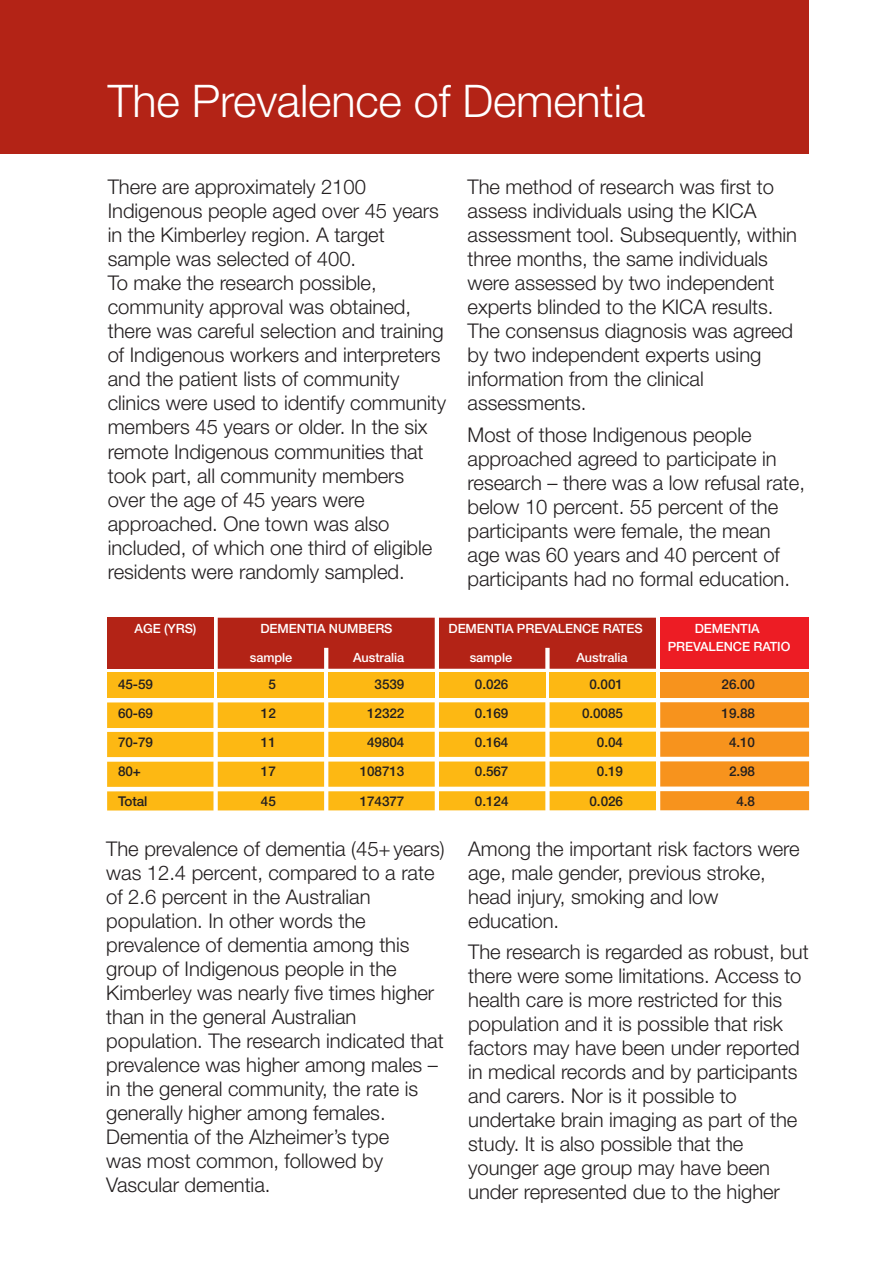
<style>
.page{position:relative;width:895px;height:1265px;background:#fff}
.page>*{position:absolute;margin:0;border:0;box-sizing:border-box;transform-origin:0 0}
.t1{font:300 45px "Helvetica Neue";letter-spacing:-.005em;color:#fff}
.t2{font:300 20.25px/24px "Helvetica Neue";letter-spacing:-.005em;color:#231f20}
.t3{font:500 13.5px "Helvetica Neue";letter-spacing:-.005em;color:#231f20}
.t4{font:500 12.75px/18px "Helvetica Neue";letter-spacing:-.005em;color:#fff;text-align:center}
</style>
<div class="page">
<div style="left:107px;top:617px;width:106px;height:51px;background:#b32316"></div>
<div style="left:107px;top:672px;width:106px;height:26px;background:#fdb813"></div>
<div style="left:107px;top:702px;width:106px;height:26px;background:#fdb813"></div>
<div style="left:107px;top:731px;width:106px;height:26px;background:#fdb813"></div>
<div style="left:107px;top:761px;width:106px;height:25px;background:#fdb813"></div>
<div style="left:107px;top:791px;width:106px;height:19px;background:#fdb813"></div>
<div style="left:218px;top:672px;width:106px;height:26px;background:#fdb813"></div>
<div style="left:218px;top:702px;width:106px;height:26px;background:#fdb813"></div>
<div style="left:218px;top:731px;width:106px;height:26px;background:#fdb813"></div>
<div style="left:218px;top:761px;width:106px;height:25px;background:#fdb813"></div>
<div style="left:218px;top:791px;width:106px;height:19px;background:#fdb813"></div>
<div style="left:328px;top:672px;width:106px;height:26px;background:#fdb813"></div>
<div style="left:328px;top:702px;width:106px;height:26px;background:#fdb813"></div>
<div style="left:328px;top:731px;width:106px;height:26px;background:#fdb813"></div>
<div style="left:328px;top:761px;width:106px;height:25px;background:#fdb813"></div>
<div style="left:328px;top:791px;width:106px;height:19px;background:#fdb813"></div>
<div style="left:439px;top:672px;width:106px;height:26px;background:#fdb813"></div>
<div style="left:439px;top:702px;width:106px;height:26px;background:#fdb813"></div>
<div style="left:439px;top:731px;width:106px;height:26px;background:#fdb813"></div>
<div style="left:439px;top:761px;width:106px;height:25px;background:#fdb813"></div>
<div style="left:439px;top:791px;width:106px;height:19px;background:#fdb813"></div>
<div style="left:549px;top:672px;width:107px;height:26px;background:#fdb813"></div>
<div style="left:218px;top:617px;width:438px;height:51px;background:#b32316"></div>
<div style="left:549px;top:702px;width:107px;height:25px;background:#fdb813"></div>
<div style="left:549px;top:731px;width:107px;height:25px;background:#fdb813"></div>
<div style="left:549px;top:761px;width:107px;height:25px;background:#fdb813"></div>
<div style="left:549px;top:791px;width:107px;height:19px;background:#fdb813"></div>
<div style="left:660px;top:617px;width:149px;height:51px;background:#ed1c24"></div>
<div style="left:660px;top:672px;width:149px;height:26px;background:#f7931d"></div>
<div style="left:660px;top:702px;width:149px;height:25px;background:#f7931d"></div>
<div style="left:660px;top:731px;width:149px;height:25px;background:#f7931d"></div>
<div style="left:660px;top:761px;width:149px;height:25px;background:#f7931d"></div>
<div style="left:660px;top:791px;width:149px;height:19px;background:#f7931d"></div>
<div style="left:1px;top:1px;width:808px;height:153px;background:#b32316"></div>
<h1 class="t1" style="left:108px;top:84px;width:539px">The Prevalence of Dementia</h1>
<p class="t2" style="left:108px;top:177px;width:340px">There are approximately 2100<br>Indigenous people aged over 45 years in the Kimberley region. A target sample was selected of 400.<br>To make the research possible, community approval was obtained, there was careful selection and training of Indigenous workers and interpreters and the patient lists of community clinics were used to identify community members 45 years or older. In the six remote Indigenous communities that took part, all community members over the age of 45 years were approached. One town was also included, of which one third of eligible residents were randomly sampled.</p>
<p class="t2" style="left:467px;top:177px;width:331px">The method of research was first to assess individuals using the KICA assessment tool. Subsequently, within three months, the same individuals were assessed by two independent experts blinded to the KICA results.<br>The consensus diagnosis was agreed by two independent experts using information from the clinical assessments.</p>
<p class="t2" style="left:467px;top:424px;width:339px">Most of those Indigenous people approached agreed to participate in research – there was a low refusal rate, below 10 percent. 55 percent of the participants were female, the mean age was 60 years and 40 percent of participants had no formal education.</p>
<p class="t4" style="left:135px;top:621px;width:63px">AGE (YRS)</p>
<p class="t4" style="left:260px;top:621px;width:134px">DEMENTIA NUMBERS</p>
<p class="t4" style="left:448px;top:621px;width:196px">DEMENTIA PREVALENCE RATES</p>
<p class="t4" style="left:667px;top:621px;width:124px">DEMENTIA<br>PREVALENCE RATIO</p>
<p class="t4" style="left:250px;top:649px;width:44px">sample</p>
<p class="t4" style="left:353px;top:649px;width:52px">Australia</p>
<p class="t4" style="left:469px;top:649px;width:44px">sample</p>
<p class="t4" style="left:576px;top:649px;width:52px">Australia</p>
<p class="t3" style="left:118px;top:679px;width:37px">45-59</p>
<p class="t3" style="left:268px;top:679px;width:9px">5</p>
<p class="t3" style="left:374px;top:679px;width:31px">3539</p>
<p class="t3" style="left:475px;top:679px;width:35px">0.026</p>
<p class="t3" style="left:589px;top:679px;width:35px">0.001</p>
<p class="t3" style="left:721px;top:679px;width:35px">26.00</p>
<p class="t3" style="left:118px;top:708px;width:37px">60-69</p>
<p class="t3" style="left:261px;top:708px;width:16px">12</p>
<p class="t3" style="left:367px;top:708px;width:39px">12322</p>
<p class="t3" style="left:475px;top:708px;width:35px">0.169</p>
<p class="t3" style="left:582px;top:708px;width:42px">0.0085</p>
<p class="t3" style="left:721px;top:708px;width:35px">19.88</p>
<p class="t3" style="left:118px;top:737px;width:37px">70-79</p>
<p class="t3" style="left:261px;top:737px;width:16px">11</p>
<p class="t3" style="left:367px;top:737px;width:39px">49804</p>
<p class="t3" style="left:475px;top:737px;width:35px">0.164</p>
<p class="t3" style="left:597px;top:737px;width:28px">0.04</p>
<p class="t3" style="left:729px;top:737px;width:28px">4.10</p>
<p class="t3" style="left:118px;top:766px;width:24px">80+</p>
<p class="t3" style="left:261px;top:766px;width:16px">17</p>
<p class="t3" style="left:359px;top:766px;width:46px">108713</p>
<p class="t3" style="left:475px;top:766px;width:35px">0.567</p>
<p class="t3" style="left:597px;top:766px;width:28px">0.19</p>
<p class="t3" style="left:729px;top:766px;width:28px">2.98</p>
<p class="t3" style="left:118px;top:796px;width:31px">Total</p>
<p class="t3" style="left:261px;top:796px;width:16px">45</p>
<p class="t3" style="left:360px;top:796px;width:46px">174377</p>
<p class="t3" style="left:475px;top:796px;width:35px">0.124</p>
<p class="t3" style="left:589px;top:796px;width:35px">0.026</p>
<p class="t3" style="left:736px;top:796px;width:20px">4.8</p>
<p class="t2" style="left:106px;top:838px;width:340px">The prevalence of dementia (45+years) was 12.4 percent, compared to a rate of 2.6 percent in the Australian population. In other words the prevalence of dementia among this group of Indigenous people in the Kimberley was nearly five times higher than in the general Australian population. The research indicated that prevalence was higher among males – in the general community, the rate is generally higher among females.<br>Dementia of the Alzheimer’s type<br>was most common, followed by Vascular dementia.</p>
<p class="t2" style="left:468px;top:838px;width:333px">Among the important risk factors were age, male gender, previous stroke, head injury, smoking and low education.</p>
<p class="t2" style="left:468px;top:942px;width:342px">The research is regarded as robust, but there were some limitations. Access to health care is more restricted for this population and it is possible that risk factors may have been under reported in medical records and by participants and carers. Nor is it possible to undertake brain imaging as part of the study. It is also possible that the younger age group may have been under represented due to the higher</p>
</div>
